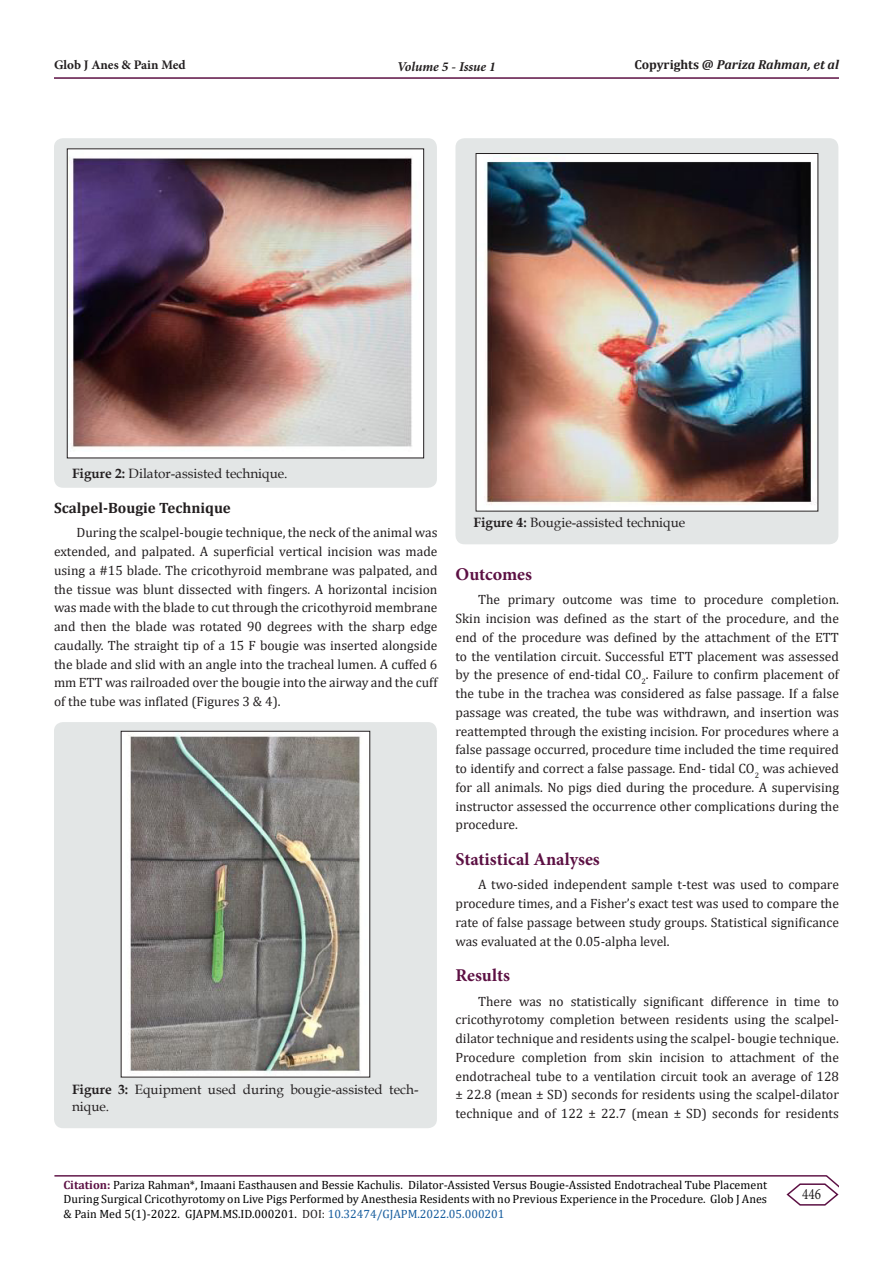
<style>
.page{position:relative;width:893px;height:1263px;background:#fff}
.page>*{position:absolute;margin:0;border:0;box-sizing:border-box;transform-origin:0 0}
.t1{font:700 18px "Minion Pro";color:#5c1043}
.t2{font:15.75px "Minion Pro";color:#231f20;scale:.83 1}
.Body_Text{font:700 15px "Cambria";color:#231f20}
.Body_Text-2{font:13.5px/18.8px "Cambria";color:#231f20;text-align:justify}
.t3{font:13.5px/16.2px "Book Antiqua";color:#231f20}
.t4{font:italic 700 13.5px "Minion Pro";letter-spacing:-.005em;color:#231f20}
.t5{font:italic 700 13.05px "Cambria";color:#231f20}
.t6{font:700 13.05px "Minion Pro";color:#231f20}
.t7{font:12px/14.4px "Cambria";color:#000;text-align:justify}
.s1{font-style:normal}
.s2{font-weight:700}
.s3{font-weight:700;color:#5c1043}
.s4{color:#231f20}
.s5{color:#175d9e}
</style>
<div class="page">
<hr style="left:54px;top:1175px;width:773px;height:1px;background:#5c1043">
<hr style="left:54px;top:77px;width:785px;height:2px;background:#5c1043">
<svg style="left:785px;top:1175px;width:54px;height:31px"></svg>
<div style="left:54px;top:138px;width:383px;height:350px;background:#e3e6e6;border-radius:9px"></div>
<img style="left:69px;top:151px;width:353px;height:305px">
<div style="left:67px;top:149px;width:357px;height:309px;border:1px solid #231f20"></div>
<div style="left:54px;top:722px;width:383px;height:406px;background:#e3e6e6;border-radius:9px"></div>
<img style="left:123px;top:733px;width:245px;height:342px">
<div style="left:455px;top:138px;width:383px;height:406px;background:#e3e6e6;border-radius:9px"></div>
<img style="left:478px;top:155px;width:338px;height:354px">
<p class="t6" style="left:54px;top:55px;width:133px">Glob J Anes &amp; Pain Med</p>
<p class="t4" style="left:397px;top:57px;width:100px">Volume 5 - Issue 1</p>
<p class="t5" style="left:634px;top:55px;width:206px"><span class="s1">Copyrights @</span> Pariza Rahman, et al</p>
<p class="t3" style="left:72px;top:465px;width:217px"><span class="s2">Figure 2:</span> Dilator-assisted technique.</p>
<p class="Body_Text" style="left:54px;top:497px;width:178px">Scalpel-Bougie Technique</p>
<p class="Body_Text-2" style="left:54px;top:523px;width:385px;text-indent:22px">During the scalpel-bougie technique, the neck of the animal was extended, and palpated. A superficial vertical incision was made using a #15 blade. The cricothyroid membrane was palpated, and the tissue was blunt dissected with fingers. A horizontal incision was made with the blade to cut through the cricothyroid membrane and then the blade was rotated 90 degrees with the sharp edge caudally. The straight tip of a 15 F bougie was inserted alongside the blade and slid with an angle into the tracheal lumen. A cuffed 6 mm ETT was railroaded over the bougie into the airway and the cuff of the tube was inflated (Figures 3 &amp; 4).</p>
<p class="t3" style="left:72px;top:1081px;width:348px"><span class="s2">Figure 3:</span> Equipment used during bougie-assisted tech&shy;nique.</p>
<p class="t3" style="left:473px;top:514px;width:213px"><span class="s2">Figure 4:</span> Bougie-assisted technique</p>
<p class="t1" style="left:455px;top:561px;width:78px">Outcomes</p>
<p class="Body_Text-2" style="left:455px;top:590px;width:385px;text-indent:22px">The primary outcome was time to procedure completion.<br>Skin incision was defined as the start of the procedure, and the end of the procedure was defined by the attachment of the ETT to the ventilation circuit. Successful ETT placement was assessed by the presence of end-tidal CO<sub>2</sub>. Failure to confirm placement of the tube in the trachea was considered as false passage. If a false passage was created, the tube was withdrawn, and insertion was reattempted through the existing incision. For procedures where a false passage occurred, procedure time included the time required to identify and correct a false passage. End- tidal CO<sub>2</sub> was achieved for all animals. No pigs died during the procedure. A supervising instructor assessed the occurrence other complications during the procedure.</p>
<p class="t1" style="left:455px;top:846px;width:146px">Statistical Analyses</p>
<p class="Body_Text-2" style="left:455px;top:875px;width:385px;text-indent:22px">A two-sided independent sample t-test was used to compare procedure times, and a Fisher’s exact test was used to compare the rate of false passage between study groups. Statistical significance was evaluated at the 0.05-alpha level.</p>
<p class="t1" style="left:455px;top:962px;width:56px">Results</p>
<p class="Body_Text-2" style="left:455px;top:991px;width:385px;text-indent:22px">There was no statistically significant difference in time to cricothyrotomy completion between residents using the scalpel&shy;dilator technique and residents using the scalpel- bougie technique.<br>Procedure completion from skin incision to attachment of the endotracheal tube to a ventilation circuit took an average of 128 ± 22.8 (mean ± SD) seconds for residents using the scalpel-dilator technique and of 122 ± 22.7 (mean ± SD) seconds for residents</p>
<p class="t7" style="left:63px;top:1177px;width:705px"><span class="s3">Citation:</span> Pariza Rahman*, Imaani Easthausen and Bessie Kachulis. Dilator-Assisted Versus Bougie-Assisted Endotracheal Tube Placement During Surgical Cricothyrotomy on Live Pigs Performed by Anesthesia Residents with no Previous Experience in the Procedure. Glob J Anes &amp; Pain Med 5(1)-2022. GJAPM.MS.ID.000201. <span class="s4">DOI:</span> <span class="s5">10.32474/GJAPM.2022.05.000201</span></p>
<p class="t2" style="left:802px;top:1184px;width:24px">446</p>
</div>
